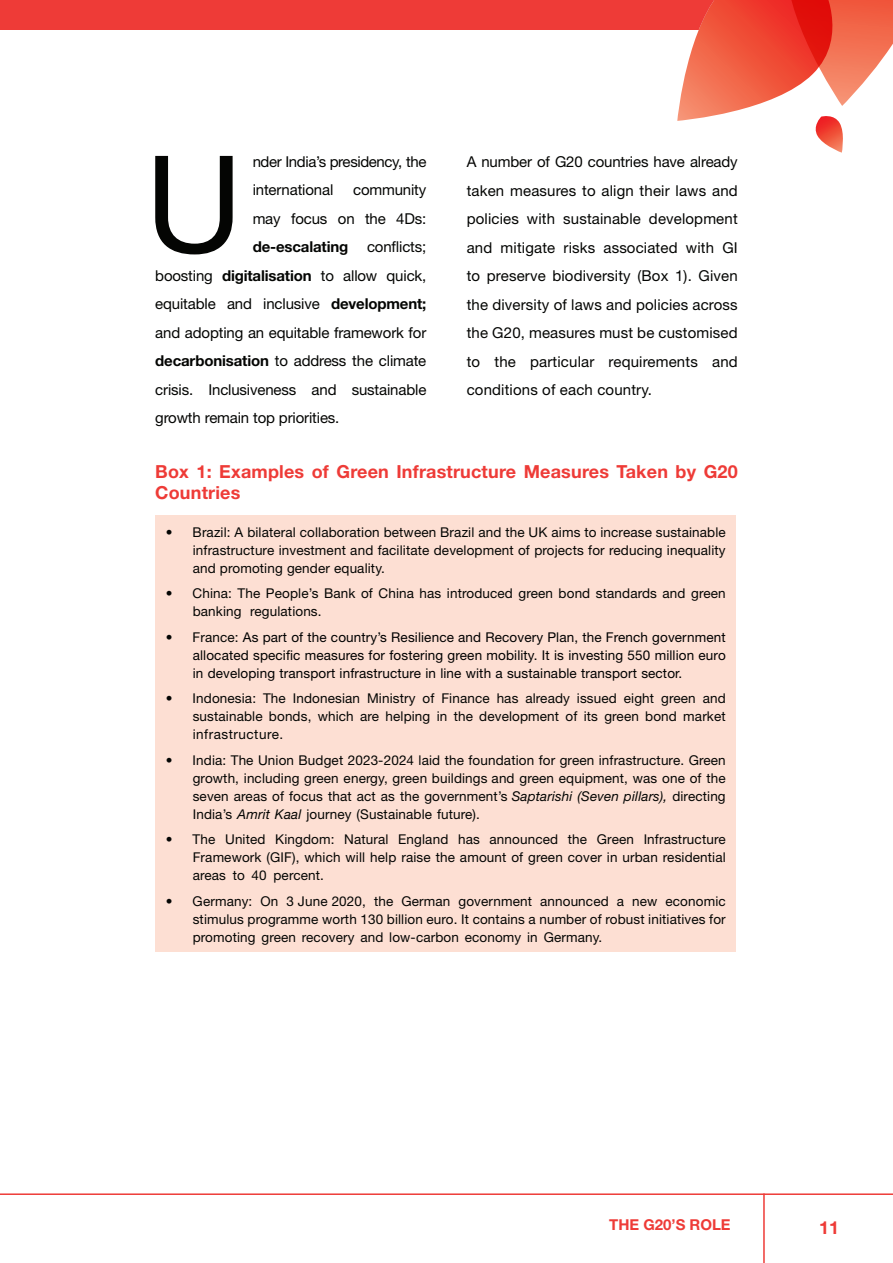
<style>
.page{position:relative;width:893px;height:1263px;background:#fff}
.page>*{position:absolute;margin:0;border:0;box-sizing:border-box;transform-origin:0 0}
.body_text{font:134.7px "Helvetica Neue";color:#040503}
.Figure_head{font:700 18px/21px "Helvetica Neue";letter-spacing:.01em;color:#ee3b37}
.body_text-2{font:15px/28.5px "Helvetica Neue";letter-spacing:-.01em;color:#040503}
.body_text-3{font:700 15px "Helvetica Neue";letter-spacing:-.01em;color:#040503}
.t1{font:700 15px "Helvetica Neue";color:#ee3b37}
.t2{font:13.5px/18px "Helvetica Neue";letter-spacing:.01em;color:#040503;text-align:justify}
.t3{font:13.5px/18px "Helvetica Neue";letter-spacing:.01em;color:#000;text-align:justify}
.s1{font-weight:400}
.s2{font-weight:700}
.s3{color:#040503}
.s4{font-style:italic}
</style>
<div class="page">
<div style="left:0;top:0;width:893px;height:30px;background:#ee3b37"></div>
<hr style="left:763px;top:1193px;width:2px;height:70px;background:#ee3b37">
<hr style="left:0;top:1193px;width:893px;height:2px;background:#ee3b37">
<svg style="left:677px;top:0;width:216px;height:153px"></svg>
<div style="left:155px;top:516px;width:581px;height:436px;background:#fddfd3"></div>
<p class="body_text" style="left:145px;top:124px;width:99px">U</p>
<p class="body_text-2" style="left:253px;top:147px;width:175px">nder India’s presidency, the international</p>
<p class="body_text-2" style="left:353px;top:175px;width:75px">community</p>
<p class="body_text-2" style="left:253px;top:204px;width:175px">may focus on the 4Ds:</p>
<p class="body_text-3" style="left:253px;top:238px;width:175px">de-escalating <span class="s1">conflicts;</span></p>
<p class="body_text-2" style="left:155px;top:261px;width:273px">boosting <span class="s2">digitalisation</span> to allow quick,</p>
<p class="body_text-2" style="left:155px;top:289px;width:273px">equitable and inclusive <span class="s2">development;</span></p>
<p class="body_text-2" style="left:155px;top:318px;width:273px">and adopting an equitable framework for</p>
<p class="body_text-2" style="left:155px;top:346px;width:273px"><span class="s2">decarbonisation</span> to address the climate</p>
<p class="body_text-2" style="left:155px;top:375px;width:273px">crisis. Inclusiveness and sustainable</p>
<p class="body_text-2" style="left:155px;top:403px;width:186px">growth remain top priorities.</p>
<p class="body_text-2" style="left:467px;top:147px;width:272px;text-align:justify">A number of G20 countries have already taken measures to align their laws and policies with sustainable development and mitigate risks associated with GI to preserve biodiversity (Box 1). Given the diversity of laws and policies across the G20, measures must be customised to the particular requirements and conditions of each country.</p>
<p class="Figure_head" style="left:155px;top:461px;width:584px">Box 1: Examples of Green Infrastructure Measures Taken by G20<br>Countries</p>
<p class="t2" style="left:193px;top:523px;width:534px;text-indent:-27px">• Brazil: A bilateral collaboration between Brazil and the UK aims to increase sustainable infrastructure investment and facilitate development of projects for reducing inequality and promoting gender equality.</p>
<p class="t2" style="left:193px;top:584px;width:534px;text-indent:-27px">• China: The People’s Bank of China has introduced green bond standards and green banking regulations.</p>
<p class="t3" style="left:193px;top:628px;width:534px;text-indent:-27px"><span class="s3">• France:</span> As part of the country’s Resilience and Recovery Plan, the French government allocated specific measures for fostering green mobility. It is investing 550 million euro in developing transport infrastructure in line with a sustainable transport sector.</p>
<p class="t2" style="left:193px;top:689px;width:534px;text-indent:-27px">• Indonesia: The Indonesian Ministry of Finance has already issued eight green and sustainable bonds, which are helping in the development of its green bond market infrastructure.</p>
<p class="t2" style="left:193px;top:751px;width:534px;text-indent:-27px">• India: The Union Budget 2023-2024 laid the foundation for green infrastructure. Green growth, including green energy, green buildings and green equipment, was one of the seven areas of focus that act as the government’s <span class="s4">Saptarishi (Seven pillars),</span> directing India’s <span class="s4">Amrit Kaal</span> journey (Sustainable future).</p>
<p class="t2" style="left:193px;top:830px;width:534px;text-indent:-27px">• The United Kingdom: Natural England has announced the Green Infrastructure Framework (GIF), which will help raise the amount of green cover in urban residential areas to 40 percent.</p>
<p class="t2" style="left:193px;top:892px;width:534px;text-indent:-27px">• Germany: On 3 June 2020, the German government announced a new economic stimulus programme worth 130 billion euro. It contains a number of robust initiatives for promoting green recovery and low-carbon economy in Germany.</p>
<p class="t1" style="left:609px;top:1215px;width:123px">THE G20’S ROLE</p>
<p class="Figure_head" style="left:819px;top:1217px;width:22px">11</p>
</div>
